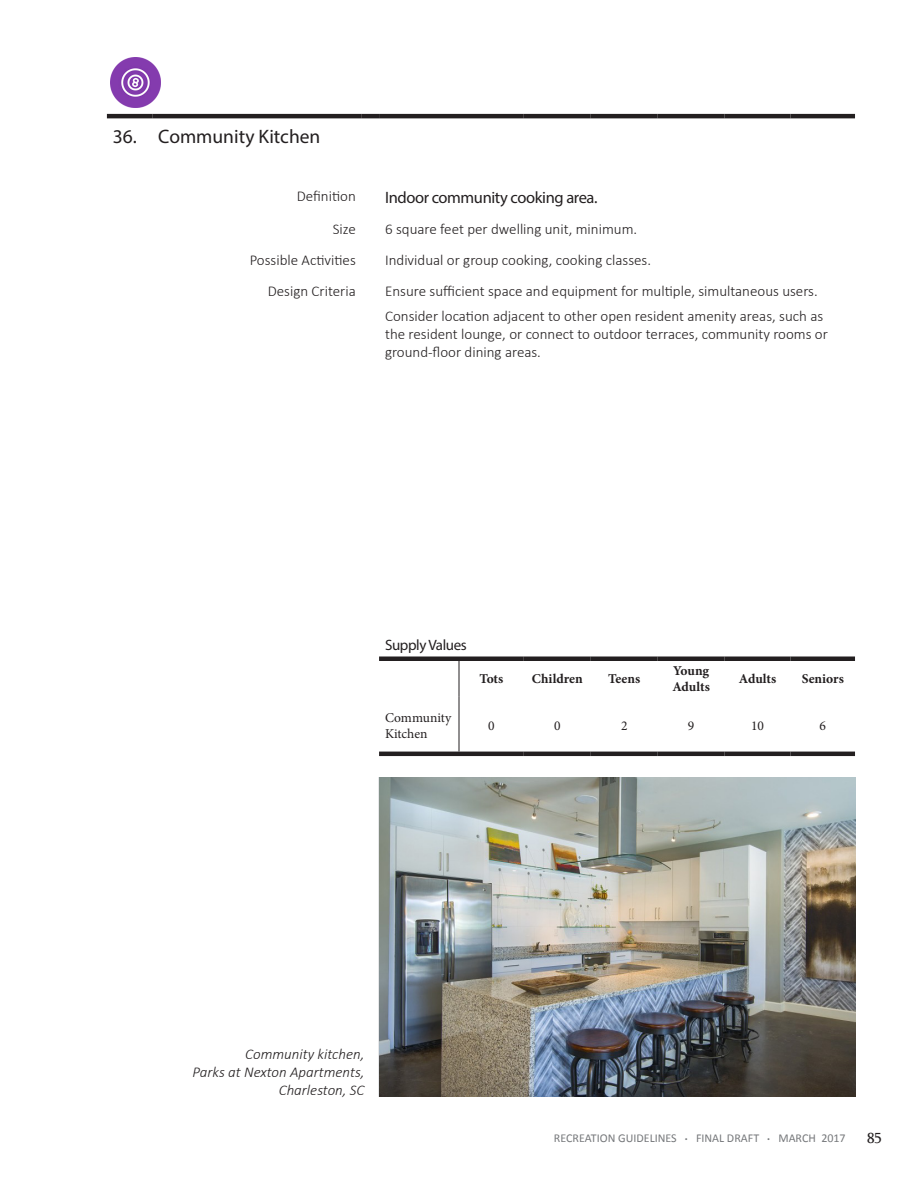
<style>
.page{position:relative;width:918px;height:1188px;background:#fff}
.page>*{position:absolute;margin:0;border:0;box-sizing:border-box;transform-origin:0 0}
.Page_Header_1{font:19.5px "Myriad Pro";color:#231f20}
.Figure_Header{font:16.5px "Myriad Pro";letter-spacing:-.025em;color:#231f20}
.Body{font:300 15px/18px "Calibri";color:#231f20}
.Caption_Text{font:italic 300 15px "Calibri";color:#231f20}
.Figure_Header-2{font:15px "Myriad Pro";letter-spacing:-.025em;color:#231f20}
.t1{font:15px "Sylfaen";color:#231f20}
.table_colume_header{font:700 13.5px/16.2px "Minion Pro";letter-spacing:-.005em;color:#231f20}
.Table_Data{font:13.5px/16.2px "Minion Pro";letter-spacing:-.005em;color:#231f20}
.t2{font:12px "Calibri";color:#76787b}
.s1{font-size:6px}
</style>
<div class="page">
<hr style="left:379px;top:657px;width:80px;height:4px;background:#231f20">
<hr style="left:459px;top:657px;width:65px;height:4px;background:#231f20">
<hr style="left:524px;top:657px;width:67px;height:4px;background:#231f20">
<hr style="left:591px;top:657px;width:67px;height:4px;background:#231f20">
<hr style="left:658px;top:657px;width:67px;height:4px;background:#231f20">
<hr style="left:725px;top:657px;width:66px;height:4px;background:#231f20">
<hr style="left:791px;top:657px;width:64px;height:4px;background:#231f20">
<hr style="left:379px;top:752px;width:80px;height:4px;background:#231f20">
<hr style="left:459px;top:752px;width:65px;height:4px;background:#231f20">
<hr style="left:524px;top:752px;width:67px;height:4px;background:#231f20">
<hr style="left:591px;top:752px;width:67px;height:4px;background:#231f20">
<hr style="left:658px;top:752px;width:67px;height:4px;background:#231f20">
<hr style="left:725px;top:752px;width:66px;height:4px;background:#231f20">
<hr style="left:791px;top:752px;width:64px;height:4px;background:#231f20">
<hr style="left:107px;top:114px;width:45px;height:4px;background:#231f20">
<hr style="left:152px;top:114px;width:210px;height:4px;background:#231f20">
<hr style="left:362px;top:114px;width:17px;height:4px;background:#231f20">
<hr style="left:379px;top:114px;width:80px;height:4px;background:#231f20">
<hr style="left:459px;top:114px;width:65px;height:4px;background:#231f20">
<hr style="left:524px;top:114px;width:67px;height:4px;background:#231f20">
<hr style="left:591px;top:114px;width:67px;height:4px;background:#231f20">
<hr style="left:658px;top:114px;width:67px;height:4px;background:#231f20">
<hr style="left:725px;top:114px;width:66px;height:4px;background:#231f20">
<hr style="left:791px;top:114px;width:64px;height:4px;background:#231f20">
<hr style="left:459px;top:661px;width:1px;height:36px;background:#231f20">
<hr style="left:459px;top:697px;width:1px;height:55px;background:#231f20">
<img style="left:379px;top:778px;width:476px;height:319px">
<img style="left:110px;top:57px;width:51px;height:51px">
<p class="Page_Header_1" style="left:113px;top:124px;width:26px">36.</p>
<p class="Page_Header_1" style="left:158px;top:124px;width:164px">Community Kitchen</p>
<p class="Body" style="left:297px;top:187px;width:60px">Definition</p>
<p class="Figure_Header" style="left:385px;top:187px;width:214px">Indoor community cooking area.</p>
<p class="Body" style="left:333px;top:220px;width:25px">Size</p>
<p class="Body" style="left:385px;top:220px;width:254px">6 square feet per dwelling unit, minimum.</p>
<p class="Body" style="left:250px;top:251px;width:108px">Possible Activities</p>
<p class="Body" style="left:385px;top:251px;width:268px">Individual or group cooking, cooking classes.</p>
<p class="Body" style="left:268px;top:281px;width:90px">Design Criteria</p>
<p class="Body" style="left:385px;top:281px;width:434px">Ensure sufficient space and equipment for multiple, simultaneous users.</p>
<p class="Body" style="left:385px;top:307px;width:444px">Consider location adjacent to other open resident amenity areas, such as the resident lounge, or connect to outdoor terraces, community rooms or ground-floor dining areas.</p>
<p class="Figure_Header-2" style="left:385px;top:635px;width:83px">Supply Values</p>
<p class="table_colume_header" style="left:479px;top:670px;width:26px">Tots</p>
<p class="table_colume_header" style="left:532px;top:670px;width:52px">Children</p>
<p class="table_colume_header" style="left:608px;top:670px;width:33px">Teens</p>
<p class="table_colume_header" style="left:672px;top:662px;width:39px">Young<br>Adults</p>
<p class="table_colume_header" style="left:739px;top:670px;width:39px">Adults</p>
<p class="table_colume_header" style="left:802px;top:670px;width:44px">Seniors</p>
<p class="Table_Data" style="left:385px;top:710px;width:68px">Community<br>Kitchen</p>
<p class="Table_Data" style="left:488px;top:718px;width:8px">0</p>
<p class="Table_Data" style="left:554px;top:718px;width:8px">0</p>
<p class="Table_Data" style="left:621px;top:718px;width:8px">2</p>
<p class="Table_Data" style="left:688px;top:718px;width:8px">9</p>
<p class="Table_Data" style="left:751px;top:718px;width:14px">10</p>
<p class="Table_Data" style="left:820px;top:718px;width:8px">6</p>
<p class="Caption_Text" style="left:245px;top:1045px;width:121px">Community kitchen,</p>
<p class="Caption_Text" style="left:193px;top:1063px;width:173px">Parks at Nexton Apartments,</p>
<p class="Caption_Text" style="left:279px;top:1081px;width:87px">Charleston, SC</p>
<p class="t2" style="left:554px;top:1131px;width:293px">RECREATION GUIDELINES <span class="s1">•</span> FINAL DRAFT <span class="s1">•</span> MARCH 2017</p>
<p class="t1" style="left:867px;top:1128px;width:16px">85</p>
</div>
